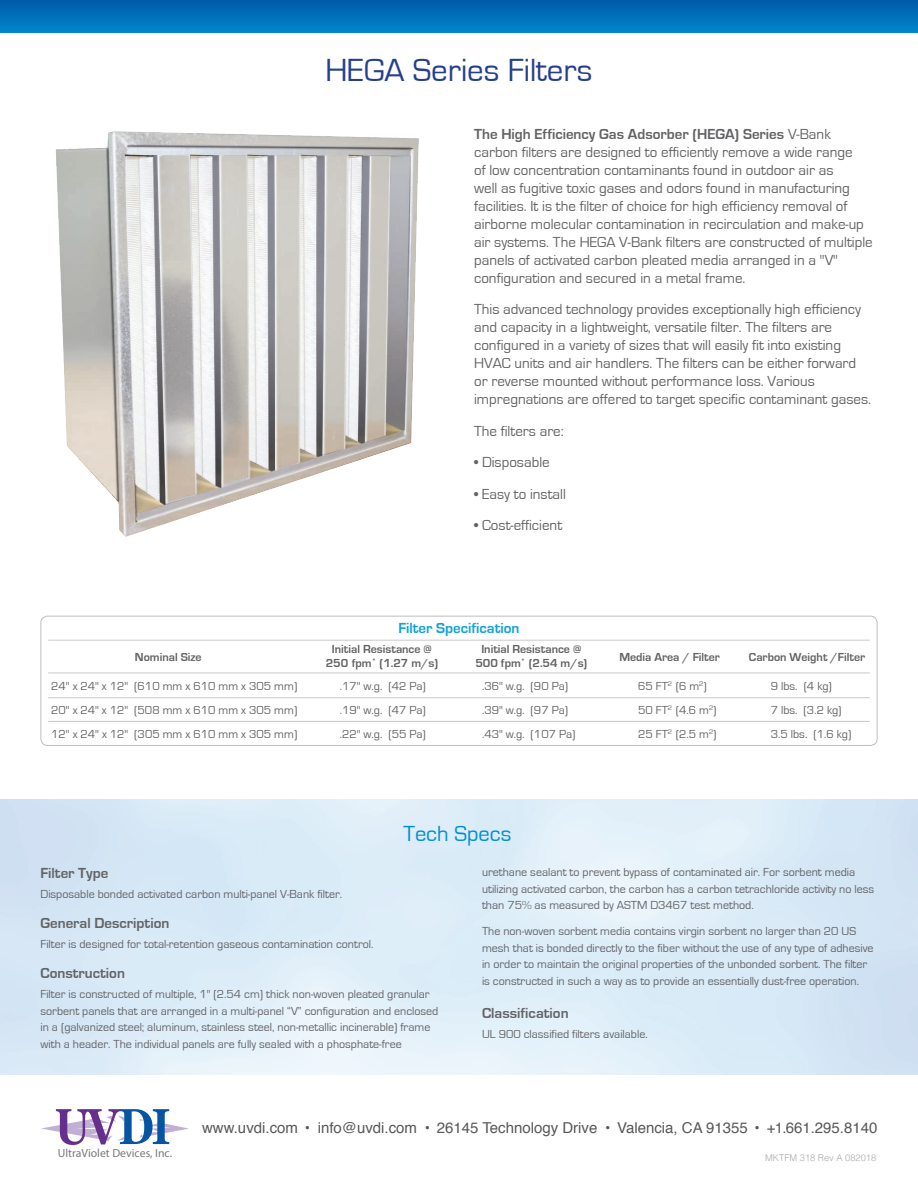
<style>
.page{position:relative;width:918px;height:1188px;background:#fff}
.page>*{position:absolute;margin:0;border:0;box-sizing:border-box;transform-origin:0 0}
.t1{font:33px "Eurostile";color:#253f8e}
.t2{font:22.5px "Eurostile";color:#008fd5}
.t3{font:15px/18px "Eurostile";color:#636366}
.t4{font:15px "Helvetica";color:#57585a}
.t5{font:700 15px "Eurostile";color:#636366}
.t6{font:700 15px "Eurostile";color:#10a1dc}
.t7{font:12px/16.5px "Eurostile";color:#636366}
.t8{font:700 12px "Eurostile";color:#636366}
.t9{font:11.85px "Myriad Pro";color:rgb(0 0 0/.53)}
.t10{font:300 9.3px "Helvetica";color:#a8a9ad}
.s1{font-weight:700}
</style>
<div class="page">
<div style="left:0;top:0;width:918px;height:32px;background:linear-gradient(to bottom,#015aaa,#0084ca)"></div>
<svg style="left:0;top:799px;width:918px;height:276px;background:#dbebf7"></svg>
<div style="left:40px;top:616px;width:838px;height:130px;border:1px solid #bcbdc0;border-radius:7px"></div>
<hr style="left:48px;top:640px;width:822px;height:1px;background:#231f20">
<hr style="left:48px;top:697px;width:822px;height:1px;background:#231f20">
<hr style="left:48px;top:721px;width:822px;height:1px;background:#231f20">
<hr style="left:48px;top:673px;width:822px;height:1px;background:#231f20">
<img style="left:55px;top:131px;width:364px;height:406px">
<svg style="left:41px;top:1109px;width:148px;height:36px"></svg>
<p class="t1" style="left:326px;top:52px;width:268px">HEGA Series Filters</p>
<p class="t3" style="left:474px;top:125px;width:400px"><span class="s1">The High Efficiency Gas Adsorber (HEGA) Series</span> V-Bank carbon filters are designed to efficiently remove a wide range<br>of low concentration contaminants found in outdoor air as<br>well as fugitive toxic gases and odors found in manufacturing facilities. It is the filter of choice for high efficiency removal of airborne molecular contamination in recirculation and make-up air systems. The HEGA V-Bank filters are constructed of multiple panels of activated carbon pleated media arranged in a "V" configuration and secured in a metal frame.</p>
<p class="t3" style="left:474px;top:300px;width:399px">This advanced technology provides exceptionally high efficiency and capacity in a lightweight, versatile filter. The filters are configured in a variety of sizes that will easily fit into existing HVAC units and air handlers. The filters can be either forward or reverse mounted without performance loss. Various impregnations are offered to target specific contaminant gases.</p>
<p class="t3" style="left:474px;top:422px;width:91px">The filters are:</p>
<p class="t3" style="left:474px;top:453px;width:77px">• Disposable</p>
<p class="t3" style="left:474px;top:485px;width:93px">• Easy to install</p>
<p class="t3" style="left:474px;top:516px;width:90px">• Cost-efficient</p>
<p class="t6" style="left:398px;top:620px;width:123px">Filter Specification</p>
<p class="t8" style="left:332px;top:643px;width:102px">Initial Resistance @</p>
<p class="t8" style="left:326px;top:656px;width:114px">250 fpm<sup>*</sup> (1.27 m/s)</p>
<p class="t8" style="left:481px;top:643px;width:102px">Initial Resistance @</p>
<p class="t8" style="left:475px;top:656px;width:114px">500 fpm<sup>*</sup> (2.54 m/s)</p>
<p class="t8" style="left:135px;top:650px;width:68px">Nominal Size</p>
<p class="t7" style="left:51px;top:678px;width:248px">24" x 24" x 12" (610 mm x 610 mm x 305 mm)</p>
<p class="t7" style="left:340px;top:678px;width:88px">.17" w.g. (42 Pa)</p>
<p class="t7" style="left:340px;top:702px;width:88px">.19" w.g. (47 Pa)</p>
<p class="t8" style="left:619px;top:650px;width:102px">Media Area / Filter</p>
<p class="t8" style="left:749px;top:650px;width:118px">Carbon Weight /Filter</p>
<p class="t7" style="left:482px;top:678px;width:88px">.36" w.g. (90 Pa)</p>
<p class="t7" style="left:638px;top:678px;width:70px">65 FT<sup>2</sup> (6 m<sup>2</sup>)</p>
<p class="t7" style="left:482px;top:702px;width:88px">.39" w.g. (97 Pa)</p>
<p class="t7" style="left:638px;top:702px;width:80px">50 FT<sup>2</sup> (4.6 m<sup>2</sup>)</p>
<p class="t7" style="left:771px;top:678px;width:63px">9 lbs. (4 kg)</p>
<p class="t7" style="left:51px;top:702px;width:248px">20" x 24" x 12" (508 mm x 610 mm x 305 mm)</p>
<p class="t7" style="left:771px;top:702px;width:72px">7 lbs. (3.2 kg)</p>
<p class="t7" style="left:340px;top:726px;width:88px">.22" w.g. (55 Pa)</p>
<p class="t7" style="left:482px;top:726px;width:95px">.43" w.g. (107 Pa)</p>
<p class="t7" style="left:638px;top:726px;width:80px">25 FT<sup>2</sup> (2.5 m<sup>2</sup>)</p>
<p class="t7" style="left:51px;top:726px;width:248px">12" x 24" x 12" (305 mm x 610 mm x 305 mm)</p>
<p class="t7" style="left:771px;top:726px;width:82px">3.5 lbs. (1.6 kg)</p>
<p class="t2" style="left:403px;top:821px;width:109px">Tech Specs</p>
<p class="t5" style="left:40px;top:865px;width:69px">Filter Type</p>
<p class="t7" style="left:40px;top:887px;width:303px">Disposable bonded activated carbon multi-panel V-Bank filter.</p>
<p class="t5" style="left:40px;top:915px;width:130px">General Description</p>
<p class="t7" style="left:40px;top:937px;width:335px">Filter is designed for total-retention gaseous contamination control.</p>
<p class="t5" style="left:40px;top:965px;width:86px">Construction</p>
<p class="t7" style="left:40px;top:987px;width:399px">Filter is constructed of multiple, 1" (2.54 cm) thick non-woven pleated granular sorbent panels that are arranged in a multi-panel “V” configuration and enclosed in a (galvanized steel; aluminum, stainless steel, non-metallic incinerable) frame with a header. The individual panels are fully sealed with a phosphate-free</p>
<p class="t7" style="left:482px;top:865px;width:394px">urethane sealant to prevent bypass of contaminated air. For sorbent media utilizing activated carbon, the carbon has a carbon tetrachloride activity no less than 75% as measured by ASTM D3467 test method.</p>
<p class="t7" style="left:482px;top:924px;width:393px">The non-woven sorbent media contains virgin sorbent no larger than 20 US mesh that is bonded directly to the fiber without the use of any type of adhesive in order to maintain the original properties of the unbonded sorbent. The filter is constructed in such a way as to provide an essentially dust-free operation.</p>
<p class="t5" style="left:482px;top:1005px;width:88px">Classification</p>
<p class="t7" style="left:482px;top:1027px;width:167px">UL 900 classified filters available.</p>
<p class="t9" style="left:58px;top:1146px;width:116px">UltraViolet Devices, Inc.</p>
<p class="t4" style="left:202px;top:1117px;width:677px">www.uvdi.com • info@uvdi.com • 26145 Technology Drive • Valencia, CA 91355 • +1.661.295.8140</p>
<p class="t10" style="left:765px;top:1150px;width:113px">MKTFM 318 Rev A 082018</p>
</div>
